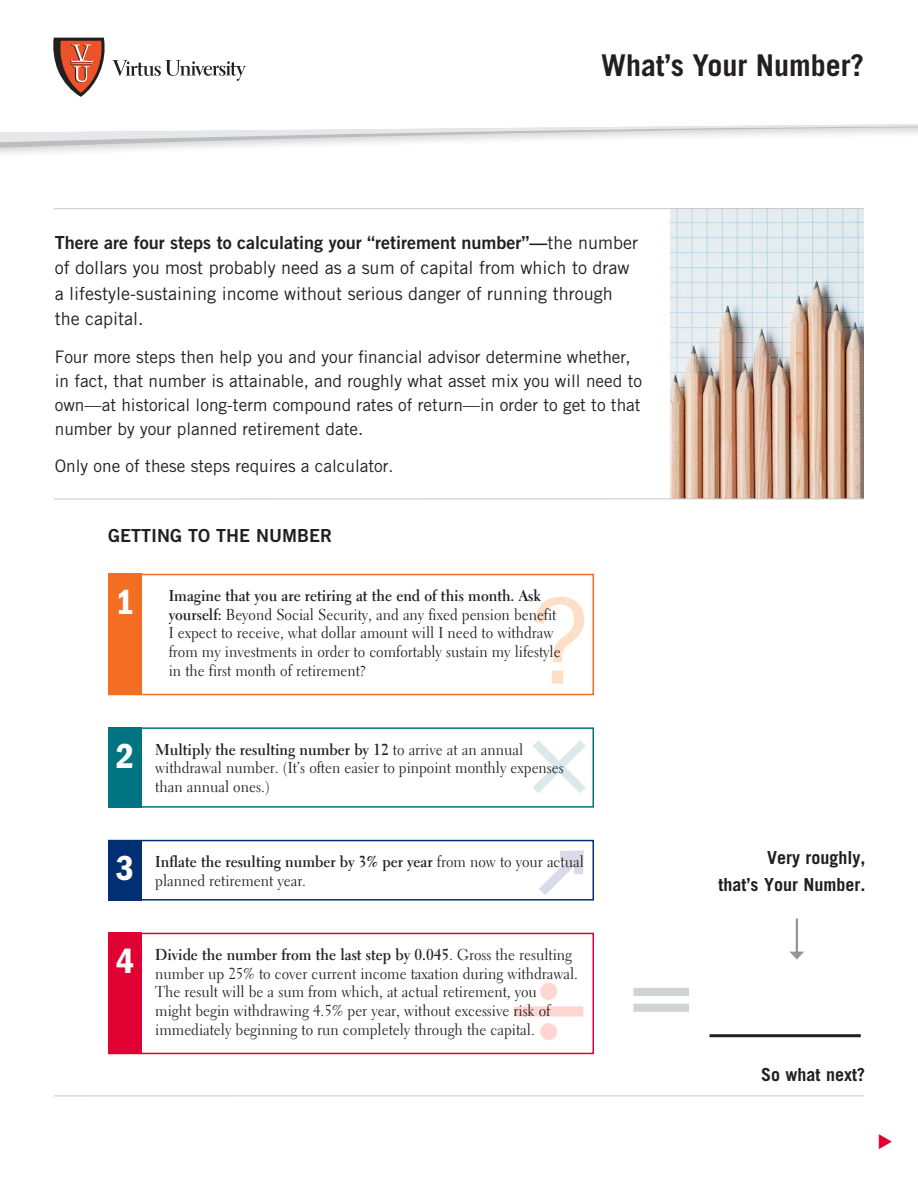
<style>
.page{position:relative;width:918px;height:1188px;background:#fff}
.page>*{position:absolute;margin:0;border:0;box-sizing:border-box;transform-origin:0 0}
.t1{font:condensed 127.5px "Franklin Gothic";color:#fddec7}
.t2{font:600 condensed 36px "Franklin Gothic";color:#fff}
.t3{font:700 30px "Trade Gothic LT Std";color:#231f20}
.t4{font:18px/25.5px "Trade Gothic";color:#231f20}
.Small_subhead{font:700 18px/27px "Trade Gothic";color:#231f20;text-align:right}
._2_back_subhead{font:18px "Trade Gothic Bold Two";color:#231f20}
.t5{font:17.25px/24px "Trade Gothic";color:#231f20}
.The_steps{font:15.75px/18.8px "Electra LH";color:#231f20;scale:.95 1}
.The_steps-2{font:700 15.75px "Electra LH";color:#231f20;scale:.95 1}
.s1{font-family:"Trade Gothic Bold Two"}
.s2{font-size:16.5px}
.s3{font-weight:700}
.s4{font-weight:400}
</style>
<div class="page">
<svg style="left:0;top:124px;width:918px;height:27px"></svg>
<hr style="left:54px;top:1095px;width:810px;height:1px;background:#c7c8ca">
<img style="left:671px;top:209px;width:193px;height:289px">
<hr style="left:54px;top:498px;width:810px;height:1px;background:#c7c8ca">
<hr style="left:54px;top:208px;width:810px;height:1px;background:#c7c8ca">
<svg style="left:539px;top:850px;width:45px;height:45px"></svg>
<div style="left:108px;top:933px;width:486px;height:121px;border:2px solid #e00031"></div>
<div style="left:108px;top:933px;width:34px;height:121px;background:#e00031"></div>
<div style="left:108px;top:727px;width:486px;height:81px;border:2px solid #007481"></div>
<div style="left:108px;top:727px;width:34px;height:81px;background:#007481"></div>
<div style="left:108px;top:840px;width:486px;height:61px;border:2px solid #002f73"></div>
<div style="left:108px;top:840px;width:34px;height:61px;background:#002f73"></div>
<div style="left:108px;top:574px;width:486px;height:121px;border:2px solid #f36e23"></div>
<div style="left:108px;top:574px;width:34px;height:121px;background:#f36e23"></div>
<hr style="left:710px;top:1034px;width:151px;height:3px;background:#231f20">
<hr style="left:796px;top:919px;width:2px;height:34px;background:#939598">
<svg style="left:790px;top:952px;width:14px;height:8px"></svg>
<svg style="left:53px;top:38px;width:192px;height:59px"></svg>
<p class="t3" style="left:601px;top:47px;width:264px">What’s Your Number?</p>
<p class="t4" style="left:55px;top:229px;width:585px"><span class="s1">There are four steps to calculating your “retirement number”—</span>the number of dollars you most probably need as a sum of capital from which to draw a lifestyle-sustaining income without serious danger of running through the capital.</p>
<p class="t5" style="left:55px;top:344px;width:589px">Four more steps then help you and your financial advisor determine whether, in fact, that number is attainable, and roughly what asset mix you will need to own—at historical long-term compound rates of return—in order to get to that number by your planned retirement date.</p>
<p class="t5" style="left:55px;top:454px;width:340px">Only one of these steps requires a calculator<span class="s2">.</span></p>
<p class="_2_back_subhead" style="left:108px;top:524px;width:226px">GETTING TO THE NUMBER</p>
<p class="t2" style="left:116px;top:582px;width:20px">1</p>
<p class="The_steps" style="left:169px;top:586px;width:414px"><span class="s3">Imagine that you are retiring at the end of this month. Ask yourself:</span> Beyond Social Security, and any fixed pension benefit I expect to receive, what dollar amount will I need to withdraw from my investments in order to comfortably sustain my lifestyle in the first month of retirement?</p>
<p class="t1" style="left:530px;top:570px;width:64px">?</p>
<p class="t2" style="left:116px;top:735px;width:20px">2</p>
<p class="The_steps" style="left:155px;top:740px;width:432px"><span class="s3">Multiply the resulting number by 12</span> to arrive at an annual withdrawal number. (It’s often easier to pinpoint monthly expenses than annual ones.)</p>
<p class="t2" style="left:116px;top:848px;width:20px">3</p>
<p class="The_steps-2" style="left:155px;top:852px;width:453px">Inflate the resulting number by 3% per year <span class="s4">from now to your actual</span></p>
<p class="The_steps" style="left:155px;top:871px;width:160px">planned retirement year.</p>
<p class="Small_subhead" style="left:719px;top:844px;width:149px">Very roughly,<br>that’s Your Number.</p>
<p class="t2" style="left:116px;top:941px;width:20px">4</p>
<p class="The_steps" style="left:155px;top:945px;width:446px"><span class="s3">Divide the number from the last step by 0.045</span>. Gross the resulting number up 25% to cover current income taxation during withdrawal.<br>The result will be a sum from which, at actual retirement, you<br>might begin withdrawing 4.5% per year, without excessive risk of immediately beginning to run completely through the capital.</p>
<p class="Small_subhead" style="left:761px;top:1061px;width:106px">So what next?</p>
</div>
